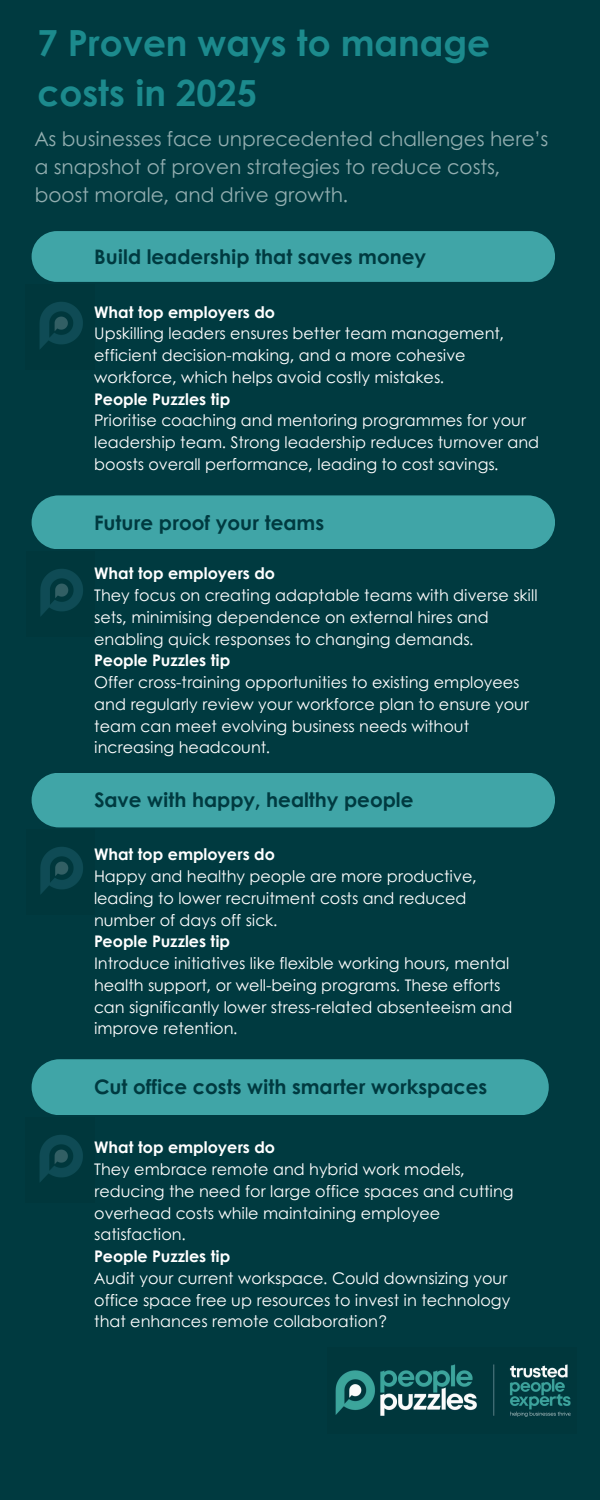
<style>
.page{position:relative;width:600px;height:1500px;background:#003a40}
.page>*{position:absolute;margin:0;border:0;box-sizing:border-box;transform-origin:0 0}
.t1{font:700 36px/50.2px "Century Gothic";color:#1c8a8d}
.t2{font:20px/27.8px "Century Gothic";color:#92aeb0}
.t3{font:700 20px "Century Gothic";color:#003a40}
.t4{font:16px/21.8px "Century Gothic";color:#fff}
.t5{font:700 16px "Century Gothic";color:#fff}
</style>
<div class="page">
<img style="left:335px;top:1364px;width:236px;height:53px">
<div style="left:32px;top:773px;width:523px;height:54px;background:#40a5a7"></div>
<div style="left:32px;top:495px;width:523px;height:54px;background:#40a5a7"></div>
<div style="left:32px;top:1059px;width:517px;height:56px;background:#40a5a7"></div>
<div style="left:32px;top:231px;width:523px;height:51px;background:#40a5a7;border-radius:25px"></div>
<img style="left:40px;top:302px;width:43px;height:47px">
<img style="left:40px;top:569px;width:43px;height:47px">
<img style="left:40px;top:847px;width:43px;height:47px">
<img style="left:40px;top:1135px;width:43px;height:47px">
<h1 class="t1" style="left:38px;top:16px;width:454px">7 Proven ways to manage costs in 2025</h1>
<p class="t2" style="left:35px;top:124px;width:515px">As businesses face unprecedented challenges here’s a snapshot of proven strategies to reduce costs, boost morale, and drive growth.</p>
<h3 class="t3" style="left:94px;top:241px;width:333px">Build leadership that saves money</h3>
<p class="t5" style="left:94px;top:300px;width:182px">What top employers do</p>
<p class="t4" style="left:94px;top:322px;width:412px">Upskilling leaders ensures better team management, efficient decision-making, and a more cohesive workforce, which helps avoid costly mistakes.</p>
<h2 class="t5" style="left:94px;top:387px;width:138px">People Puzzles tip</h2>
<p class="t4" style="left:94px;top:409px;width:446px">Prioritise coaching and mentoring programmes for your leadership team. Strong leadership reduces turnover and boosts overall performance, leading to cost savings.</p>
<h2 class="t3" style="left:94px;top:507px;width:232px">Future proof your teams</h2>
<p class="t5" style="left:94px;top:561px;width:182px">What top employers do</p>
<p class="t4" style="left:94px;top:584px;width:445px">They focus on creating adaptable teams with diverse skill sets, minimising dependence on external hires and enabling quick responses to changing demands.</p>
<p class="t5" style="left:94px;top:648px;width:138px">People Puzzles tip</p>
<p class="t4" style="left:94px;top:671px;width:436px">Offer cross-training opportunities to existing employees and regularly review your workforce plan to ensure your team can meet evolving business needs without increasing headcount.</p>
<p class="t3" style="left:94px;top:785px;width:321px">Save with happy, healthy people</p>
<h2 class="t5" style="left:94px;top:842px;width:182px">What top employers do</h2>
<p class="t4" style="left:94px;top:865px;width:384px">Happy and healthy people are more productive, leading to lower recruitment costs and reduced number of days off sick.</p>
<p class="t5" style="left:94px;top:929px;width:138px">People Puzzles tip</p>
<p class="t4" style="left:94px;top:952px;width:420px">Introduce initiatives like flexible working hours, mental health support, or well-being programs. These efforts can significantly lower stress-related absenteeism and improve retention.</p>
<p class="t3" style="left:94px;top:1072px;width:395px">Cut office costs with smarter workspaces</p>
<p class="t5" style="left:94px;top:1135px;width:182px">What top employers do</p>
<p class="t4" style="left:94px;top:1158px;width:421px">They embrace remote and hybrid work models, reducing the need for large office spaces and cutting overhead costs while maintaining employee satisfaction.</p>
<h2 class="t5" style="left:94px;top:1244px;width:138px">People Puzzles tip</h2>
<p class="t4" style="left:94px;top:1266px;width:418px">Audit your current workspace. Could downsizing your office space free up resources to invest in technology that enhances remote collaboration?</p>
</div>
